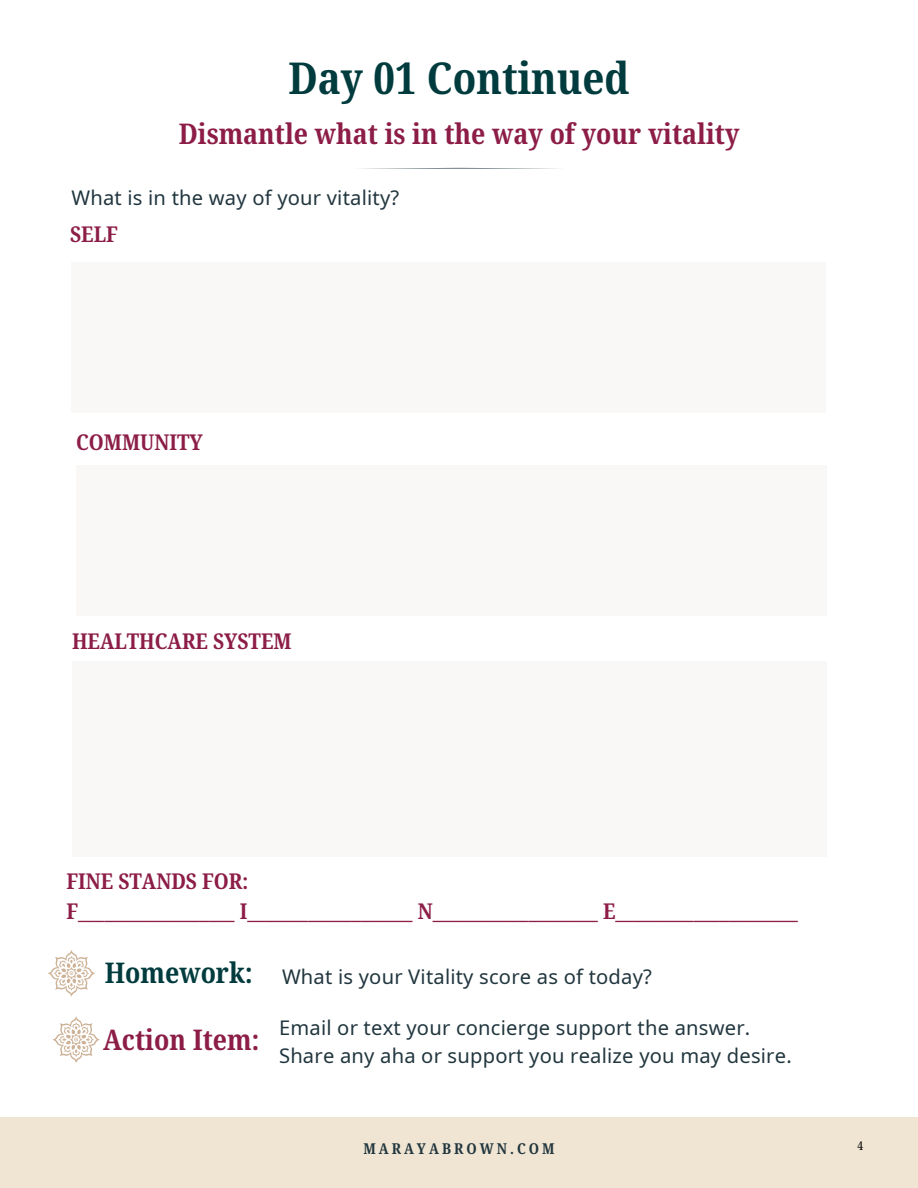
<style>
.page{position:relative;width:918px;height:1188px;background:#fff}
.page>*{position:absolute;margin:0;border:0;box-sizing:border-box;transform-origin:0 0}
.t1{font:700 43.95px "Noto Serif Ethiopic Condensed";color:#003b3e}
.t2{font:700 28.5px "Noto Serif Ethiopic Condensed";color:#8c1d47}
.t3{font:700 28.5px "Noto Serif Ethiopic Condensed";color:#003b3e}
.t4{font:700 21.75px/30.3px "Noto Serif Ethiopic Condensed";color:#8c1d47}
.t5{font:20.1px/28.2px "Noto Sans Osage";letter-spacing:.01em;color:#21363e}
.t6{font:700 15px "Noto Serif Ethiopic Condensed";letter-spacing:.2em;color:#21363e}
.t7{font:12px "Noto Serif Ethiopic Condensed";color:#000}
</style>
<div class="page">
<svg style="left:360px;top:168px;width:198px;height:1px"></svg>
<div style="left:0;top:1117px;width:918px;height:71px;background:#f0e4d2"></div>
<div style="left:71px;top:262px;width:755px;height:150px;background:#faf8f6"></div>
<div style="left:76px;top:466px;width:750px;height:150px;background:#faf8f6"></div>
<div style="left:72px;top:661px;width:754px;height:195px;background:#faf8f6"></div>
<svg style="left:48px;top:950px;width:47px;height:46px"></svg>
<svg style="left:53px;top:1016px;width:47px;height:46px"></svg>
<h2 class="t1" style="left:288px;top:47px;width:343px">Day 01 Continued</h2>
<h1 class="t2" style="left:179px;top:114px;width:562px">Dismantle what is in the way of your vitality</h1>
<h4 class="t5" style="left:71px;top:183px;width:329px">What is in the way of your vitality?</h4>
<p class="t4" style="left:70px;top:218px;width:49px">SELF</p>
<h2 class="t4" style="left:76px;top:426px;width:128px">COMMUNITY</h2>
<h4 class="t4" style="left:72px;top:625px;width:221px">HEALTHCARE SYSTEM</h4>
<h4 class="t4" style="left:66px;top:865px;width:733px">FINE STANDS FOR:<br>F__________________ I___________________ N___________________ E_____________________</h4>
<h3 class="t3" style="left:105px;top:953px;width:149px">Homework:</h3>
<h3 class="t5" style="left:282px;top:962px;width:371px">What is your Vitality score as of today?</h3>
<h3 class="t2" style="left:103px;top:1019px;width:158px">Action Item:</h3>
<h3 class="t5" style="left:279px;top:1013px;width:514px">Email or text your concierge support the answer.<br>Share any aha or support you realize you may desire.</h3>
<p class="t6" style="left:363px;top:1138px;width:193px">MARAYABROWN.COM</p>
<p class="t7" style="left:857px;top:1137px;width:7px">4</p>
</div>
